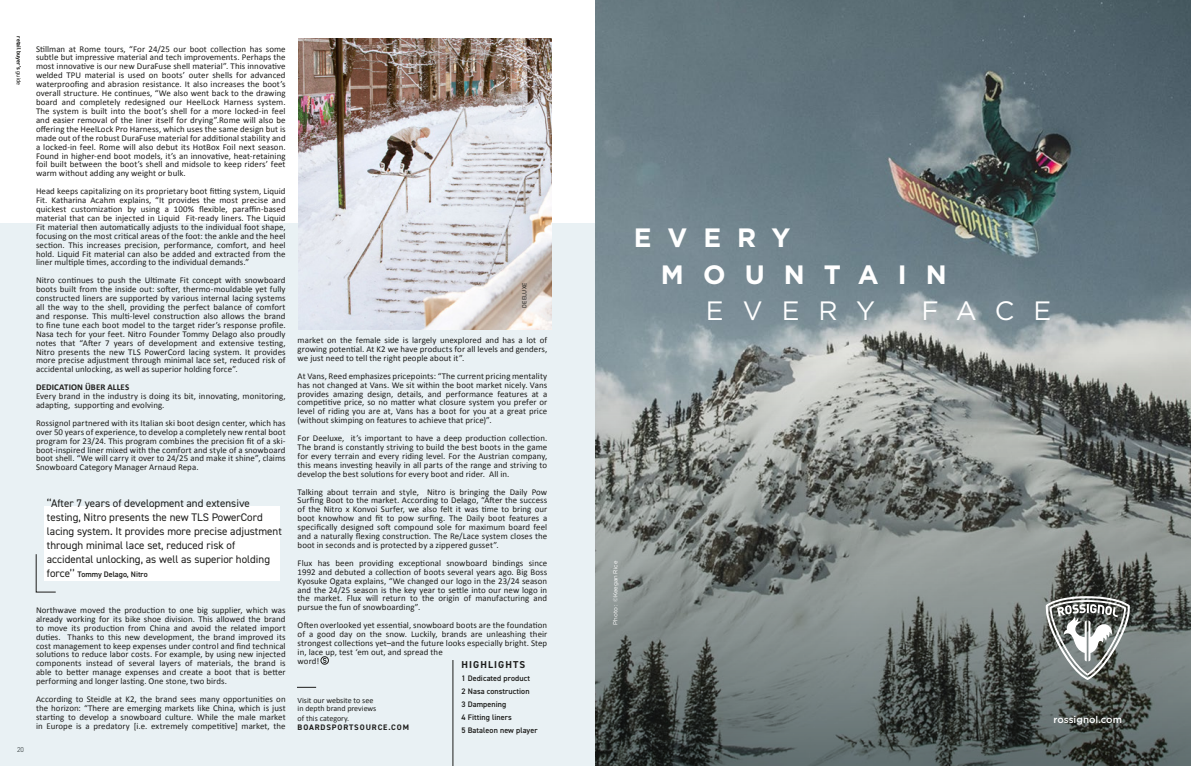
<style>
.page{position:relative;width:1191px;height:766px;background:#fff}
.page>*{position:absolute;margin:0;border:0;box-sizing:border-box;transform-origin:0 0}
.t1{font:700 26.5px/36.3px "Gotham";letter-spacing:.72em;color:#fff}
.t2{font:26.5px "Gotham";letter-spacing:.72em;color:#fff}
.t3{font:11px/14px "DIN2014";color:#1d1d1b}
.t4{font:700 10px "DIN2014";letter-spacing:.11em;color:#1d1d1b}
.t5{font:500 9.8px "Gotham";color:#fff}
.t6{font:8.9px/8.9px "Calibri";letter-spacing:.01em;color:#1d1d1b;text-align:justify}
.t7{font:700 8.9px "Calibri";letter-spacing:.01em;color:#1d1d1b}
.t8{font:600 8px/13px "DIN2014";letter-spacing:.01em;color:#1d1d1b}
.t9{font:8px/8.5px "Calibri";color:#1d1d1b}
.t10{font:700 8px "DIN2014";letter-spacing:.11em;color:#1d1d1b}
.t11{font:300 7px "DIN2014";color:#1d1d1b}
.t12{font:700 6px "DIN2014";color:#1d1d1b}
.t13{font:6px "DIN2014";letter-spacing:.04em;color:#1d1d1b}
.t14{font:5.9px "Gotham";color:#fff}
.s1{font-weight:400}
.s2{font-weight:400;font-size:11px}
</style>
<div class="page">
<div style="left:0;top:223px;width:595px;height:542px;background:#e9f1f4"></div>
<div style="left:44px;top:506px;width:235px;height:75px;background:#fff"></div>
<svg style="left:36px;top:554px;width:20px;height:38px"></svg>
<img style="left:298px;top:38px;width:253px;height:292px">
<svg style="left:297px;top:687px;width:19px;height:1px"></svg>
<hr style="left:452px;top:659px;width:1px;height:106px;background:#1d1d1b">
<div style="left:320px;top:656px;width:9px;height:8px;border:1px solid #1d1d1b;border-radius:50%"></div>
<img style="left:595px;top:0;width:596px;height:339px">
<svg style="left:595px;top:339px;width:596px;height:426px;background:#767c7a"></svg>
<svg style="left:1045px;top:596px;width:84px;height:83px"></svg>
<p class="t12" style="left:23px;top:36px;width:50px;rotate:90deg">retail buyer’s <span class="s1">guide</span></p>
<p class="t6" style="left:36px;top:44px;width:251px">Stillman at Rome tours, “For 24/25 our boot collection has some subtle but impressive material and tech improvements. Perhaps the most innovative is our new DuraFuse shell material”. This innovative welded TPU material is used on boots’ outer shells for advanced waterproofing and abrasion resistance. It also increases the boot’s overall structure. He continues, “We also went back to the drawing board and completely redesigned our HeelLock Harness system.<br>The system is built into the boot’s shell for a more locked-in feel and easier removal of the liner itself for drying”.Rome will also be offering the HeelLock Pro Harness, which uses the same design but is made out of the robust DuraFuse material for additional stability and a locked-in feel. Rome will also debut its HotBox Foil next season.<br>Found in higher-end boot models, it’s an innovative, heat-retaining foil built between the boot’s shell and midsole to keep riders’ feet warm without adding any weight or bulk.</p>
<p class="t6" style="left:36px;top:186px;width:251px">Head keeps capitalizing on its proprietary boot fitting system, Liquid Fit. Katharina Acahm explains, “It provides the most precise and quickest customization by using a 100% flexible, paraffin-based material that can be injected in Liquid Fit-ready liners. The Liquid Fit material then automatically adjusts to the individual foot shape, focusing on the most critical areas of the foot: the ankle and the heel section. This increases precision, performance, comfort, and heel hold. Liquid Fit material can also be added and extracted from the liner multiple times, according to the individual demands.”</p>
<p class="t6" style="left:36px;top:275px;width:251px">Nitro continues to push the Ultimate Fit concept with snowboard boots built from the inside out: softer, thermo-mouldable yet fully constructed liners are supported by various internal lacing systems all the way to the shell, providing the perfect balance of comfort and response. This multi-level construction also allows the brand to fine tune each boot model to the target rider’s response profile.<br>Nasa tech for your feet. Nitro Founder Tommy Delago also proudly notes that “After 7 years of development and extensive testing, Nitro presents the new TLS PowerCord lacing system. It provides more precise adjustment through minimal lace set, reduced risk of accidental unlocking, as well as superior holding force”.</p>
<p class="t7" style="left:36px;top:381px;width:95px">DEDICATION ÜBER ALLES</p>
<p class="t6" style="left:36px;top:391px;width:251px">Every brand in the industry is doing its bit, innovating, monitoring, adapting, supporting and evolving.</p>
<p class="t6" style="left:36px;top:418px;width:251px">Rossignol partnered with its Italian ski boot design center, which has over 50 years of experience, to develop a completely new rental boot program for 23/24. This program combines the precision fit of a ski&shy;boot-inspired liner mixed with the comfort and style of a snowboard boot shell. “We will carry it over to 24/25 and make it shine”, claims Snowboard Category Manager Arnaud Repa.</p>
<p class="t3" style="left:47px;top:495px;width:236px">‘‘After 7 years of development and extensive testing, Nitro presents the new TLS PowerCord lacing system. It provides more precise adjustment through minimal lace set, reduced risk of accidental unlocking, as well as superior holding</p>
<p class="t8" style="left:47px;top:567px;width:102px"><span class="s2">force’’</span> Tommy Delago, Nitro</p>
<p class="t11" style="left:17px;top:745px;width:8px">20</p>
<p class="t6" style="left:36px;top:605px;width:251px">Northwave moved the production to one big supplier, which was already working for its bike shoe division. This allowed the brand to move its production from China and avoid the related import duties. Thanks to this new development, the brand improved its cost management to keep expenses under control and find technical solutions to reduce labor costs. For example, by using new injected components instead of several layers of materials, the brand is able to better manage expenses and create a boot that is better performing and longer lasting. One stone, two birds.</p>
<p class="t6" style="left:36px;top:694px;width:251px">According to Steidle at K2, the brand sees many opportunities on the horizon: “There are emerging markets like China, which is just starting to develop a snowboard culture. While the male market in Europe is a predatory [i.e. extremely competitive] market, the</p>
<p class="t13" style="left:520px;top:308px;width:27px;rotate:-90deg">DEELUXE</p>
<p class="t6" style="left:298px;top:335px;width:251px">market on the female side is largely unexplored and has a lot of growing potential. At K2 we have products for all levels and genders, we just need to tell the right people about it”.</p>
<p class="t6" style="left:298px;top:371px;width:251px">At Vans, Reed emphasizes pricepoints: “The current pricing mentality has not changed at Vans. We sit within the boot market nicely. Vans provides amazing design, details, and performance features at a competitive price, so no matter what closure system you prefer or level of riding you are at, Vans has a boot for you at a great price (without skimping on features to achieve that price)”.</p>
<p class="t6" style="left:298px;top:433px;width:251px">For Deeluxe, it’s important to have a deep production collection.<br>The brand is constantly striving to build the best boots in the game for every terrain and every riding level. For the Austrian company, this means investing heavily in all parts of the range and striving to develop the best solutions for every boot and rider. All in.</p>
<p class="t6" style="left:298px;top:486px;width:251px">Talking about terrain and style, Nitro is bringing the Daily Pow Surfing Boot to the market. According to Delago, “After the success of the Nitro x Konvoi Surfer, we also felt it was time to bring our boot knowhow and fit to pow surfing. The Daily boot features a specifically designed soft compound sole for maximum board feel and a naturally flexing construction. The Re/Lace system closes the boot in seconds and is protected by a zippered gusset”.</p>
<p class="t6" style="left:298px;top:558px;width:251px">Flux has been providing exceptional snowboard bindings since 1992 and debuted a collection of boots several years ago. Big Boss Kyosuke Ogata explains, “We changed our logo in the 23/24 season and the 24/25 season is the key year to settle into our new logo in the market. Flux will return to the origin of manufacturing and pursue the fun of snowboarding”.</p>
<p class="t6" style="left:298px;top:620px;width:251px;text-align:left">Often overlooked yet essential, snowboard boots are the foundation of a good day on the snow. Luckily, brands are unleashing their strongest collections yet–and the future looks especially bright. Step in, lace up, test ‘em out, and spread the<br>word!</p>
<p class="t4" style="left:461px;top:657px;width:65px">HIGHLIGHTS</p>
<p class="t8" style="left:461px;top:671px;width:78px">1 Dedicated product<br>2 Nasa construction<br>3 Dampening<br>4 Fitting liners<br>5 Bataleon new player</p>
<p class="t9" style="left:297px;top:695px;width:80px">Visit our website to see in depth brand previews</p>
<p class="t9" style="left:297px;top:713px;width:53px">of this category.</p>
<p class="t10" style="left:298px;top:722px;width:113px">BOARDSPORTSOURCE.COM</p>
<h1 class="t1" style="left:661px;top:219px;width:287px;text-indent:-27px">EVERY<br>MOUNTAIN</h1>
<h1 class="t2" style="left:706px;top:293px;width:171px">EVERY</h1>
<h1 class="t2" style="left:921px;top:293px;width:131px">FACE</h1>
<p class="t14" style="left:611px;top:624px;width:65px;rotate:-90deg">Photo : ©Keegan Rice</p>
<p class="t5" style="left:1053px;top:713px;width:70px">rossignol.com</p>
</div>
